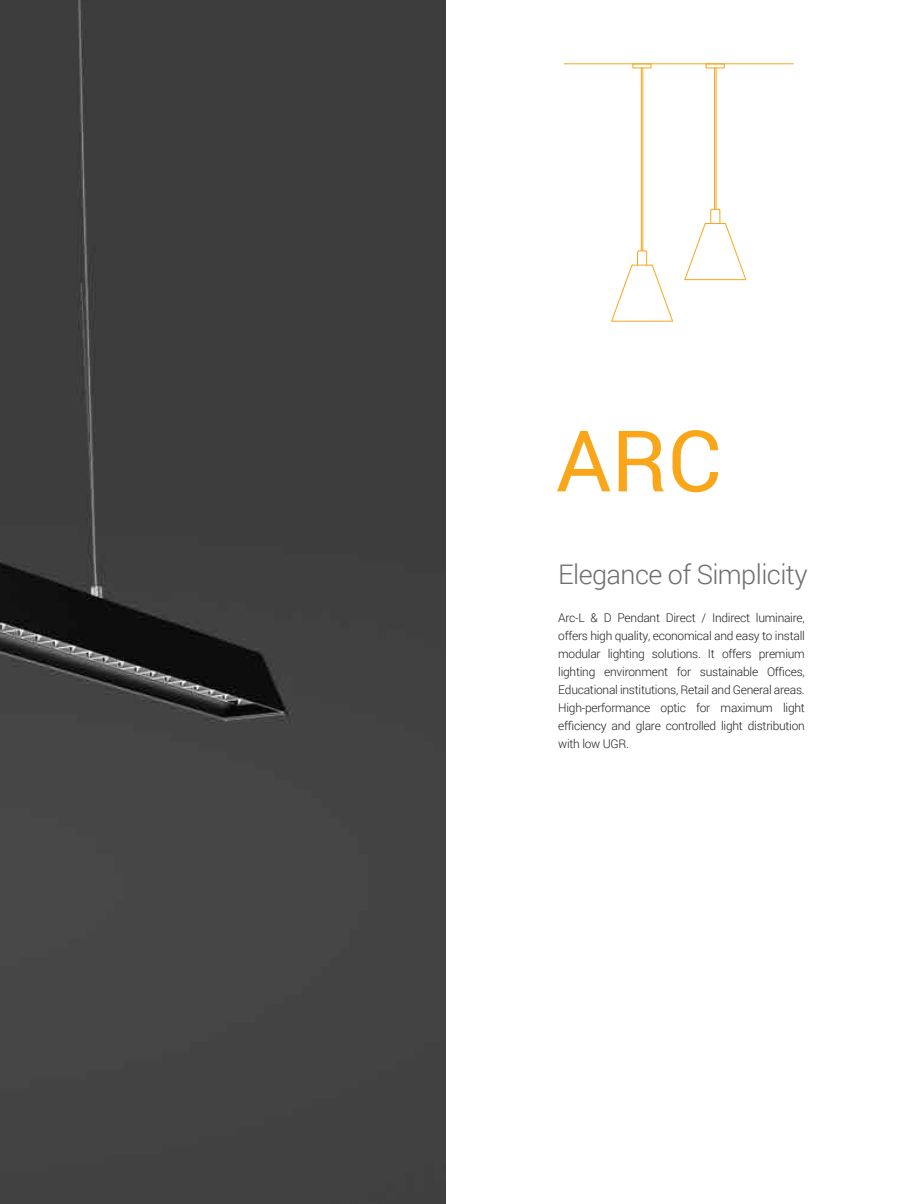
<style>
.page{position:relative;width:915px;height:1204px;background:#fff}
.page>*{position:absolute;margin:0;border:0;box-sizing:border-box;transform-origin:0 0}
.t1{font:85.05px "Roboto";color:#faa61a}
.t2{font:300 27px "Roboto";letter-spacing:-.02em;color:#6d6e71}
.t3{font:300 12px/18px "Roboto";letter-spacing:-.02em;color:#231f20;text-align:justify}
</style>
<div class="page">
<hr style="left:564px;top:64px;width:229px;height:1px;background:#faa61a">
<hr style="left:640px;top:68px;width:1px;height:183px;background:#faa61a">
<hr style="left:642px;top:68px;width:1px;height:183px;background:#faa61a">
<svg style="left:611px;top:250px;width:62px;height:72px"></svg>
<hr style="left:611px;top:321px;width:61px;height:1px;background:#faa61a">
<hr style="left:714px;top:68px;width:1px;height:141px;background:#faa61a">
<hr style="left:715px;top:68px;width:1px;height:141px;background:#faa61a">
<svg style="left:684px;top:209px;width:62px;height:71px"></svg>
<hr style="left:684px;top:279px;width:61px;height:1px;background:#faa61a">
<img style="left:0;top:0;width:445px;height:1203px">
<p class="t1" style="left:556px;top:401px;width:167px">ARC</p>
<p class="t2" style="left:558px;top:556px;width:251px">Elegance of Simplicity</p>
<p class="t3" style="left:558px;top:608px;width:248px">Arc-L &amp; D Pendant Direct / Indirect luminaire, offers high quality, economical and easy to install modular lighting solutions. It offers premium lighting environment for sustainable Offices, Educational institutions, Retail and General areas.<br>High-performance optic for maximum light efficiency and glare controlled light distribution with low UGR.</p>
</div>
